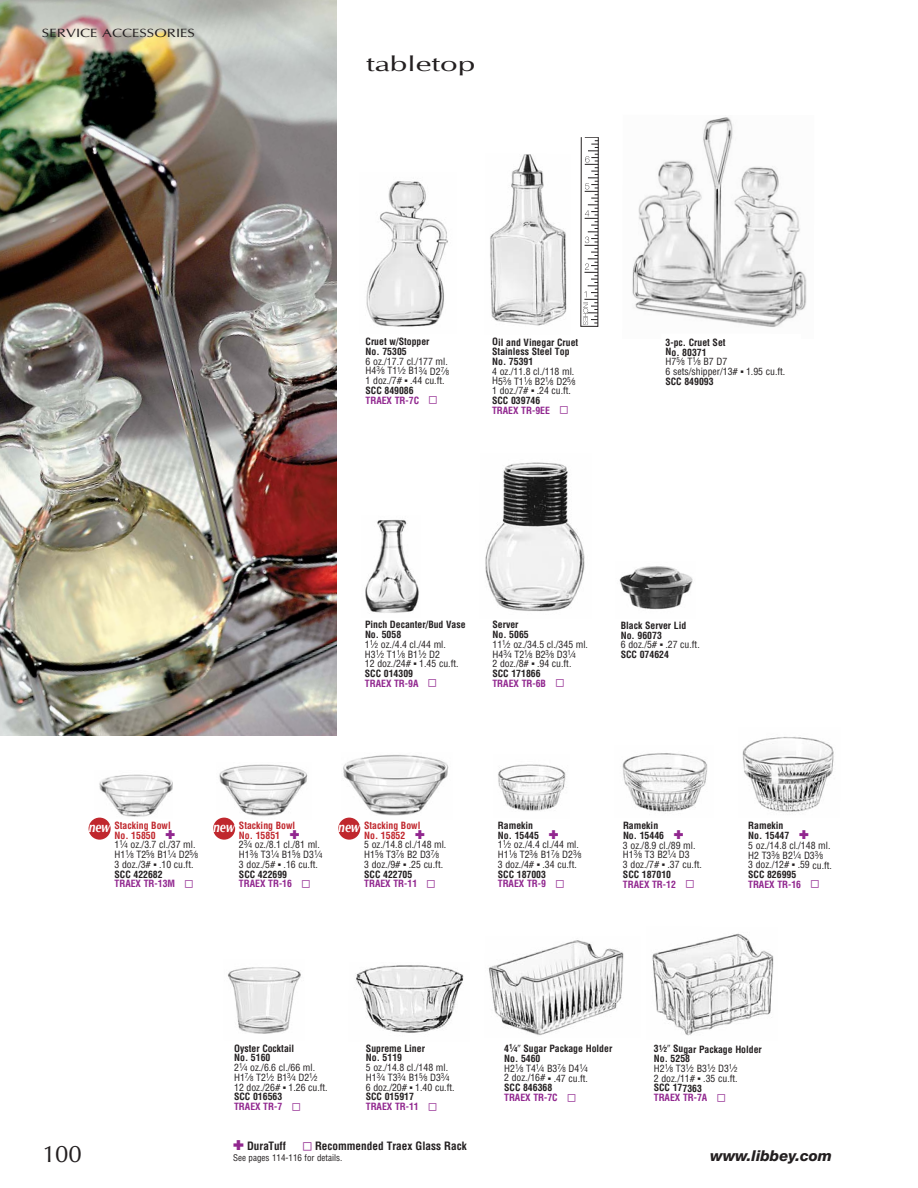
<style>
.page{position:relative;width:918px;height:1188px;background:#fff}
.page>*{position:absolute;margin:0;border:0;box-sizing:border-box;transform-origin:0 0}
.t1{font:24px "CG Omega";color:#231f20}
.t2{font:21px "CG Omega";color:#231f20;scale:1.5 1}
.t3{font:16.5px "Universal Newswith Comm Pi";color:#91278f}
.t4{font:15px "Universal Newswith Comm Pi";color:#91278f}
.t5{font:italic 800 15px "Helvetica Neue";color:#231f20}
.t6{font:italic 700 15px "CG Omega";letter-spacing:-.03em;color:#fff;scale:.82 1}
.t7{font:12px "CG Omega";color:#231f20;scale:1.25 1}
.t8{font:11.25px "Food Service Symbols";color:#231f20}
.t9{font:9.75px/9.8px "Food Service Roman";color:#231f20}
.t10{font:9.75px "Food Service Symbols";color:#231f20}
.t11{font:9px "Food Service Roman";color:#231f20}
.s1{font-size:6.9px}
.s2{font-family:"Helvetica"}
.s3{font-family:"Universal Newswith Comm Pi"}
.s4{color:#91278f}
.s5{color:#231f20}
</style>
<div class="page">
<img style="left:0;top:0;width:337px;height:736px">
<img style="left:228px;top:967px;width:73px;height:67px">
<img style="left:498px;top:764px;width:68px;height:47px">
<img style="left:622px;top:753px;width:86px;height:59px">
<img style="left:742px;top:737px;width:92px;height:75px">
<img style="left:488px;top:940px;width:136px;height:95px">
<img style="left:652px;top:933px;width:122px;height:103px">
<img style="left:356px;top:965px;width:108px;height:68px">
<img style="left:366px;top:181px;width:82px;height:146px">
<img style="left:490px;top:234px;width:3px;height:84px">
<img style="left:365px;top:519px;width:54px;height:94px">
<img style="left:619px;top:566px;width:74px;height:44px">
<img style="left:485px;top:462px;width:100px;height:149px">
<img style="left:343px;top:755px;width:106px;height:64px">
<img style="left:217px;top:764px;width:91px;height:56px">
<img style="left:94px;top:774px;width:78px;height:45px">
<div style="left:89px;top:818px;width:22px;height:22px;background:#c0272d;border-radius:50%"></div>
<div style="left:213px;top:818px;width:22px;height:22px;background:#c0272d;border-radius:50%"></div>
<div style="left:338px;top:818px;width:22px;height:22px;background:#c0272d;border-radius:50%"></div>
<svg style="left:632px;top:117px;width:175px;height:210px"></svg>
<svg style="left:493px;top:137px;width:106px;height:190px"></svg>
<p class="t7" style="left:42px;top:28px;width:124px">SERVICE ACCESSORIES</p>
<h2 class="t2" style="left:366px;top:55px;width:74px">tabletop</h2>
<p class="t9" style="left:366px;top:357px;width:85px">6 oz./17.7 cl./177 ml.<br>H4<sup>3</sup>⁄<span class="s1">8</span> T1<sup>1</sup>⁄<span class="s1">2</span> B1<sup>3</sup>⁄<span class="s1">4</span> D2<sup>7</sup>⁄<span class="s1">8<br></span>1 doz./7<span class="s2">#</span> <span class="s3">▪</span> .44 cu.ft.</p>
<h3 class="t4" style="left:429px;top:394px;width:10px">▫</h3>
<p class="t10" style="left:532px;top:338px;width:6px">■</p>
<p class="t10" style="left:498px;top:348px;width:69px">▼ ■●▲▲ ▼ ● □</p>
<p class="t9" style="left:492px;top:367px;width:85px">4 oz./11.8 cl./118 ml.<br>H5<sup>3</sup>⁄<span class="s1">8</span> T1<sup>1</sup>⁄<span class="s1">8</span> B2<sup>1</sup>⁄<span class="s1">8</span> D2<sup>5</sup>⁄<span class="s1">8<br></span>1 doz./7<span class="s2">#</span> <span class="s3">▪</span> .24 cu.ft.</p>
<h3 class="t4" style="left:560px;top:404px;width:10px">▫</h3>
<p class="t9" style="left:666px;top:358px;width:121px">H7<sup>5</sup>⁄<span class="s1">8</span> T<sup>1</sup>⁄<span class="s1">8</span> B7 D7<br>6 sets/shipper/13<span class="s2">#</span> <span class="s3">▪</span> 1.95 cu.ft.</p>
<p class="t10" style="left:373px;top:621px;width:6px">■</p>
<p class="t9" style="left:365px;top:640px;width:95px">1<sup>1</sup>⁄<span class="s1">2</span> oz./4.4 cl./44 ml.<br>H3<sup>1</sup>⁄<span class="s1">2</span> T1<sup>1</sup>⁄<span class="s1">8</span> B1<sup>1</sup>⁄<span class="s1">2</span> D2<br>12 doz./24<span class="s2">#</span> <span class="s3">▪</span> 1.45 cu.ft.</p>
<h3 class="t4" style="left:428px;top:677px;width:10px">▫</h3>
<p class="t9" style="left:492px;top:640px;width:97px">11<sup>1</sup>⁄<span class="s1">2</span> oz./34.5 cl./345 ml.<br>H4<sup>3</sup>⁄<span class="s1">4</span> T2<sup>1</sup>⁄<span class="s1">8</span> B2<sup>3</sup>⁄<span class="s1">8</span> D3<sup>1</sup>⁄<span class="s1">4<br></span>2 doz./8<span class="s2">#</span> <span class="s3">▪</span> .94 cu.ft.</p>
<h3 class="t4" style="left:556px;top:677px;width:10px">▫</h3>
<p class="t10" style="left:626px;top:621px;width:4px">●</p>
<p class="t9" style="left:621px;top:641px;width:80px">6 doz./5<span class="s2">#</span> <span class="s3">▪</span> .27 cu.ft.</p>
<h3 class="t6" style="left:89px;top:818px;width:28px">new</h3>
<h3 class="t6" style="left:213px;top:818px;width:28px">new</h3>
<h3 class="t6" style="left:338px;top:818px;width:28px">new</h3>
<p class="t9" style="left:115px;top:841px;width:85px">1<sup>1</sup>⁄<span class="s1">4</span> oz./3.7 cl./37 ml.<br>H1<sup>1</sup>⁄<span class="s1">8</span> T2<sup>5</sup>⁄<span class="s1">8</span> B1<sup>1</sup>⁄<span class="s1">4</span> D2<sup>5</sup>⁄<span class="s1">8<br></span>3 doz./3<span class="s2">#</span> <span class="s3">▪</span> .10 cu.ft.</p>
<h3 class="t4" style="left:163px;top:877px;width:32px">✓ ▫</h3>
<p class="t9" style="left:239px;top:841px;width:85px">2<sup>3</sup>⁄<span class="s1">4</span> oz./8.1 cl./81 ml.<br>H1<sup>3</sup>⁄<span class="s1">8</span> T3<sup>1</sup>⁄<span class="s1">4</span> B1<sup>5</sup>⁄<span class="s1">8</span> D3<sup>1</sup>⁄<span class="s1">4<br></span>3 doz./5<span class="s2">#</span> <span class="s3">▪</span> .16 cu.ft.</p>
<h3 class="t4" style="left:302px;top:877px;width:10px">▫</h3>
<p class="t9" style="left:364px;top:841px;width:84px">5 oz./14.8 cl./148 ml.<br>H1<sup>5</sup>⁄<span class="s1">8</span> T3<sup>7</sup>⁄<span class="s1">8</span> B2 D3<sup>7</sup>⁄<span class="s1">8<br></span>3 doz./9<span class="s2">#</span> <span class="s3">▪</span> .25 cu.ft.</p>
<h3 class="t4" style="left:427px;top:877px;width:10px">▫</h3>
<p class="t10" style="left:528px;top:822px;width:6px">■</p>
<p class="t10" style="left:504px;top:831px;width:56px">□ ✔✔ <span class="s4">✚</span></p>
<p class="t9" style="left:498px;top:841px;width:85px">1<sup>1</sup>⁄<span class="s1">2</span> oz./4.4 cl./44 ml.<br>H1<sup>1</sup>⁄<span class="s1">8</span> T2<sup>3</sup>⁄<span class="s1">8</span> B1<sup>7</sup>⁄<span class="s1">8</span> D2<sup>3</sup>⁄<span class="s1">8<br></span>3 doz./4<span class="s2">#</span> <span class="s3">▪</span> .34 cu.ft.</p>
<h3 class="t4" style="left:556px;top:877px;width:10px">▫</h3>
<p class="t10" style="left:653px;top:822px;width:6px">■</p>
<p class="t10" style="left:629px;top:832px;width:56px">□ ✔✔ <span class="s4">✚</span></p>
<p class="t9" style="left:623px;top:841px;width:80px">3 oz./8.9 cl./89 ml.<br>H1<sup>3</sup>⁄<span class="s1">8</span> T3 B2<sup>1</sup>⁄<span class="s1">4</span> D3<br>3 doz./7<span class="s2">#</span> <span class="s3">▪</span> .37 cu.ft.</p>
<h3 class="t4" style="left:686px;top:878px;width:10px">▫</h3>
<p class="t10" style="left:779px;top:822px;width:6px">■</p>
<p class="t10" style="left:754px;top:832px;width:56px">□ ✔✔ <span class="s4">✚</span></p>
<p class="t9" style="left:748px;top:841px;width:85px">5 oz./14.8 cl./148 ml.<br>H2 T3<sup>3</sup>⁄<span class="s1">8</span> B2<sup>1</sup>⁄<span class="s1">4</span> D3<sup>3</sup>⁄<span class="s1">8<br></span>3 doz./12<span class="s2">#</span> <span class="s3">▪</span> .59 cu.ft.</p>
<h3 class="t4" style="left:811px;top:878px;width:10px">▫</h3>
<h1 class="t1" style="left:42px;top:1144px;width:41px">100</h1>
<p class="t10" style="left:268px;top:1044px;width:28px">□▼●</p>
<p class="t9" style="left:234px;top:1064px;width:95px">2<sup>1</sup>⁄<span class="s1">4</span> oz./6.6 cl./66 ml.<br>H1<sup>7</sup>⁄<span class="s1">8</span> T2<sup>1</sup>⁄<span class="s1">2</span> B1<sup>3</sup>⁄<span class="s1">4</span> D2<sup>1</sup>⁄<span class="s1">2<br></span>12 doz./26<span class="s2">#</span> <span class="s3">▪</span> 1.26 cu.ft.</p>
<h3 class="t4" style="left:292px;top:1100px;width:10px">▫</h3>
<p class="t10" style="left:412px;top:1044px;width:6px">■</p>
<p class="t9" style="left:366px;top:1064px;width:90px">5 oz./14.8 cl./148 ml.<br>H1<sup>3</sup>⁄<span class="s1">4</span> T3<sup>3</sup>⁄<span class="s1">4</span> B1<sup>5</sup>⁄<span class="s1">8</span> D3<sup>3</sup>⁄<span class="s1">4<br></span>6 doz./20<span class="s2">#</span> <span class="s3">▪</span> 1.40 cu.ft.</p>
<h3 class="t4" style="left:429px;top:1100px;width:10px">▫</h3>
<h3 class="t3" style="left:274px;top:1139px;width:66px"><span class="s5">◆</span> ▫ <span class="s5">□</span></h3>
<p class="t8" style="left:361px;top:1142px;width:7px">■</p>
<p class="t8" style="left:422px;top:1142px;width:20px">● ▲▲</p>
<p class="t11" style="left:233px;top:1154px;width:111px">See pages 114-116 for details.</p>
<p class="t10" style="left:504px;top:1045px;width:31px">✔ ✔ ◆</p>
<p class="t10" style="left:586px;top:1045px;width:15px">★□●</p>
<p class="t9" style="left:504px;top:1064px;width:85px">H2<sup>1</sup>⁄<span class="s1">8</span> T4<sup>1</sup>⁄<span class="s1">4</span> B3<sup>7</sup>⁄<span class="s1">8</span> D4<sup>1</sup>⁄<span class="s1">4<br></span>2 doz./16<span class="s2">#</span> <span class="s3">▪</span> .47 cu.ft.</p>
<h3 class="t4" style="left:568px;top:1091px;width:10px">▫</h3>
<p class="t10" style="left:735px;top:1045px;width:15px">★□●</p>
<p class="t9" style="left:654px;top:1064px;width:85px">H2<sup>1</sup>⁄<span class="s1">8</span> T3<sup>1</sup>⁄<span class="s1">2</span> B3<sup>1</sup>⁄<span class="s1">2</span> D3<sup>1</sup>⁄<span class="s1">2<br></span>2 doz./11<span class="s2">#</span> <span class="s3">▪</span> .35 cu.ft.</p>
<h3 class="t4" style="left:717px;top:1091px;width:10px">▫</h3>
<h3 class="t5" style="left:710px;top:1150px;width:123px">www.libbey.com</h3>
</div>
